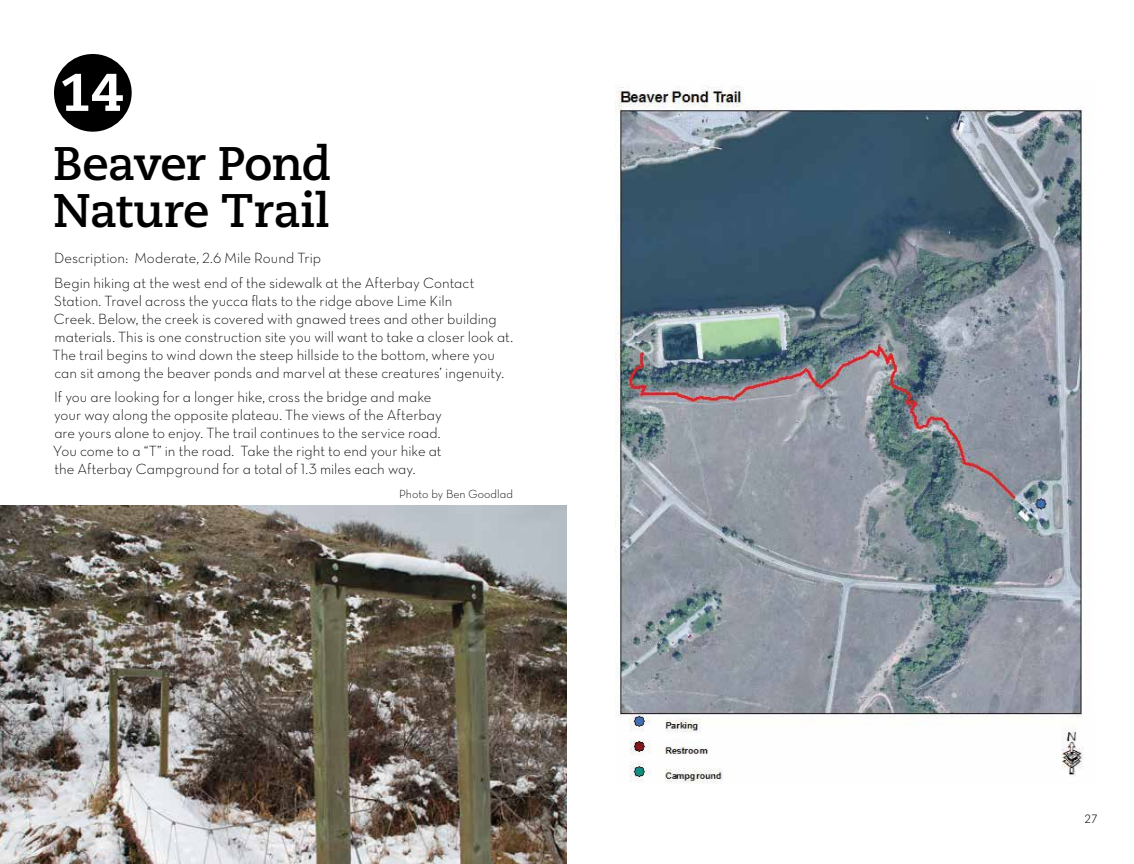
<style>
.page{position:relative;width:1134px;height:864px;background:#fff}
.page>*{position:absolute;margin:0;border:0;box-sizing:border-box;transform-origin:0 0}
.t1{font:800 52.95px "Caecilia";color:#fff}
.t2{font:700 47.1px/47.1px "Caecilia";letter-spacing:-.015em;color:#000}
.t3{font:15px/18px "Neutra Text Light Alt";color:#000}
.t4{font:12px "Neutra Text Light Alt";color:#000}
.t5{font:300 12px "Caecilia";color:#000}
</style>
<div class="page">
<div style="left:54px;top:54px;width:78px;height:78px;background:#000;border-radius:50%"></div>
<img style="left:616px;top:85px;width:467px;height:698px">
<img style="left:0;top:505px;width:567px;height:359px">
<h2 class="t1" style="left:60px;top:60px;width:64px">14</h2>
<h2 class="t2" style="left:53px;top:141px;width:280px">Beaver Pond<br>Nature Trail</h2>
<p class="t3" style="left:54px;top:248px;width:268px">Description: Moderate, 2.6 Mile Round Trip</p>
<p class="t3" style="left:53px;top:273px;width:462px">Begin hiking at the west end of the sidewalk at the Afterbay Contact Station. Travel across the yucca fats to the ridge above Lime Kiln<br>Creek. Below, the creek is covered with gnawed trees and other building materials. This is one construction site you will want to take a closer look at.<br>The trail begins to wind down the steep hillside to the bottom, where you can sit among the beaver ponds and marvel at these creatures’ ingenuity.</p>
<p class="t3" style="left:53px;top:388px;width:390px">If you are looking for a longer hike, cross the bridge and make your way along the opposite plateau. The views of the Afterbay are yours alone to enjoy. The trail continues to the service road.<br>You come to a “T” in the road. Take the right to end your hike at the Afterbay Campground for a total of 1.3 miles each way.</p>
<p class="t4" style="left:399px;top:487px;width:115px">Photo by Ben Goodlad</p>
<p class="t5" style="left:1085px;top:812px;width:15px">27</p>
</div>
